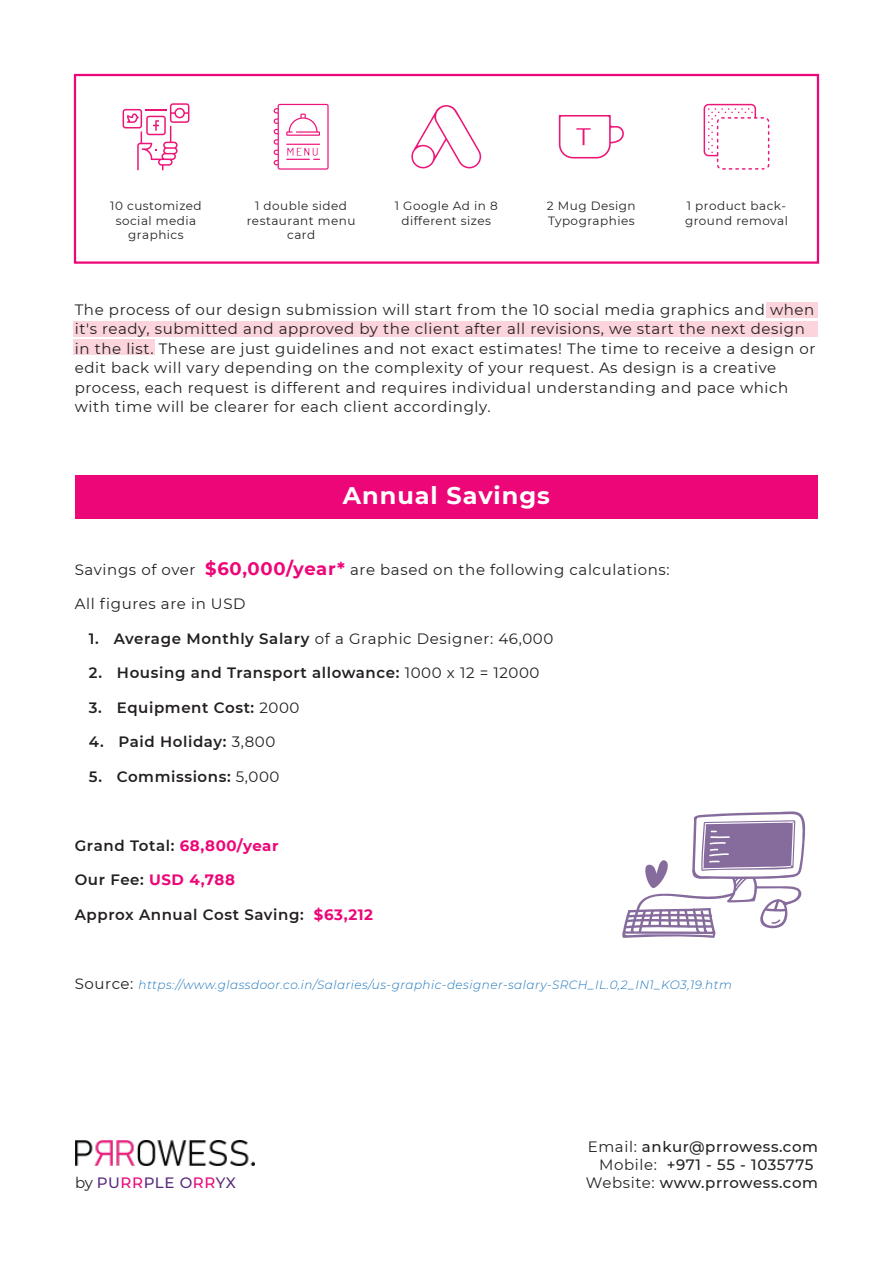
<style>
.page{position:relative;width:893px;height:1263px;background:#fff}
.page>*{position:absolute;margin:0;border:0;box-sizing:border-box;transform-origin:0 0}
.t1{font:700 24px "Montserrat";letter-spacing:.04em;color:#fff}
.t2{font:15px/19.5px "Montserrat";letter-spacing:.04em;color:#231f20}
.t3{font:600 15px "Montserrat";letter-spacing:.04em;color:#231f20}
.t4{font:500 15px/18px "Montserrat";letter-spacing:.035em;color:#222;text-align:center}
.t5{font:700 15px "Montserrat";letter-spacing:.04em;color:#ed0678}
.t6{font:500 15px "Montserrat";letter-spacing:.04em;color:#582c7c}
.t7{font:12px/14.4px "Montserrat";letter-spacing:.04em;color:#222;text-align:center}
.t8{font:italic 300 12px "Montserrat";letter-spacing:.04em;color:#1b75bc}
.s1{font-weight:700;font-size:18px;color:#ed0678}
.s2{font-weight:600}
.s3{font-weight:400}
.s4{font-weight:700;color:#ed0678}
.s5{font-weight:600;color:#231f20}
.s6{font-weight:400;font-style:normal;font-size:15px;color:#231f20}
.s7{font-weight:400;color:#231f20}
.s8{color:#ed0678}
</style>
<div class="page">
<div style="left:767px;top:302px;width:51px;height:16px;background:#fbd4dc"></div>
<div style="left:74px;top:339px;width:81px;height:16px;background:#fbd4dc"></div>
<div style="left:74px;top:321px;width:744px;height:16px;background:#fbd4dc"></div>
<div style="left:74px;top:74px;width:745px;height:190px;border:2px solid #ed0678"></div>
<div style="left:75px;top:475px;width:743px;height:44px;background:#ed0678"></div>
<img style="left:75px;top:1140px;width:179px;height:25px">
<svg style="left:622px;top:811px;width:184px;height:127px"></svg>
<svg style="left:123px;top:103px;width:66px;height:67px"></svg>
<svg style="left:274px;top:104px;width:55px;height:66px"></svg>
<svg style="left:411px;top:105px;width:71px;height:63px"></svg>
<svg style="left:559px;top:115px;width:65px;height:43px"></svg>
<svg style="left:704px;top:104px;width:65px;height:66px"></svg>
<p class="t7" style="left:110px;top:199px;width:93px">10 customized social media graphics</p>
<p class="t7" style="left:247px;top:199px;width:110px">1 double sided restaurant menu card</p>
<p class="t7" style="left:395px;top:199px;width:104px">1 Google Ad in 8 different sizes</p>
<p class="t7" style="left:547px;top:199px;width:90px;text-align:left">2 Mug Design<br>Typographies</p>
<p class="t7" style="left:685px;top:199px;width:104px;text-align:left">1 product back&shy;ground removal</p>
<p class="t2" style="left:75px;top:299px;width:742px">The process of our design submission will start from the 10 social media graphics and when it's ready, submitted and approved by the client after all revisions, we start the next design in the list. These are just guidelines and not exact estimates! The time to receive a design or edit back will vary depending on the complexity of your request. As design is a creative process, each request is different and requires individual understanding and pace which with time will be clearer for each client accordingly.</p>
<h1 class="t1" style="left:343px;top:478px;width:209px">Annual Savings</h1>
<p class="t2" style="left:75px;top:559px;width:596px">Savings of over <span class="s1">$60,000/year*</span> are based on the following calculations:</p>
<p class="t2" style="left:75px;top:593px;width:172px">All figures are in USD</p>
<p class="t2" style="left:89px;top:628px;width:466px"><span class="s2">1. Average Monthly Salary</span> of a Graphic Designer: 46,000</p>
<p class="t3" style="left:89px;top:662px;width:452px">2. Housing and Transport allowance: <span class="s3">1000 x 12 = 12000</span></p>
<p class="t3" style="left:89px;top:697px;width:212px">3. Equipment Cost: <span class="s3">2000</span></p>
<p class="t3" style="left:89px;top:731px;width:188px">4. Paid Holiday: <span class="s3">3,800</span></p>
<p class="t3" style="left:89px;top:766px;width:192px">5. Commissions: <span class="s3">5,000</span></p>
<p class="t3" style="left:75px;top:835px;width:205px">Grand Total: <span class="s4">68,800/year</span></p>
<p class="t5" style="left:75px;top:869px;width:162px"><span class="s5">Our Fee:</span> USD 4,788</p>
<p class="t3" style="left:75px;top:904px;width:300px">Approx Annual Cost Saving: <span class="s4">$63,212</span></p>
<p class="t8" style="left:75px;top:976px;width:659px"><span class="s6">Source:</span> https://www.glassdoor.co.in/Salaries/us-graphic-designer-salary-SRCH_IL.0,2_IN1_KO3,19.htm</p>
<p class="t6" style="left:75px;top:1172px;width:162px"><span class="s7">by</span> PU<span class="s8">RR</span>PLE O<span class="s8">RR</span>YX</p>
<p class="t4" style="left:586px;top:1137px;width:234px"><span class="s3">Email:</span> ankur@prrowess.com<br><span class="s3">Mobile:</span> +971 - 55 - 1035775<br><span class="s3">Website:</span> www.prrowess.com</p>
</div>
